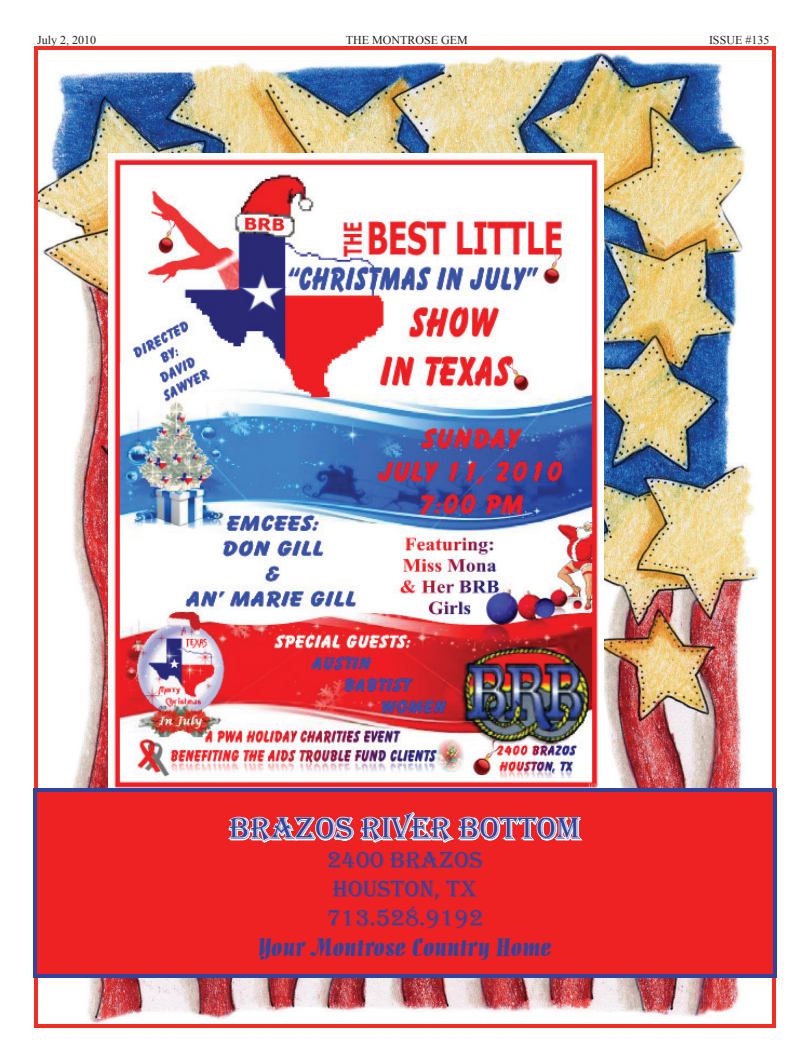
<style>
.page{position:relative;width:810px;height:1062px;background:#fff}
.page>*{position:absolute;margin:0;border:0;box-sizing:border-box;transform-origin:0 0}
.t1{font:32px "Algerian";color:#31449c}
.t2{font:25px "Allegro BT";color:#31449c}
.t3{font:24px/28.8px "Algerian";color:#31449c}
.t4{font:12px "Times New Roman";color:#231f20}
</style>
<div class="page">
<img style="left:39px;top:52px;width:718px;height:971px">
<div style="left:34px;top:46px;width:742px;height:982px;border:4px solid #ee2e22"></div>
<img style="left:108px;top:153px;width:496px;height:635px">
<div style="left:35px;top:790px;width:740px;height:186px;background:#ee2123"></div>
<svg style="left:228px;top:812px;width:355px;height:31px"></svg>
<div style="left:33px;top:788px;width:744px;height:190px;border:4px solid #31449c"></div>
<p class="t4" style="left:37px;top:32px;width:61px">July 2, 2010</p>
<p class="t4" style="left:346px;top:32px;width:123px">THE MONTROSE GEM</p>
<p class="t4" style="left:709px;top:32px;width:62px">ISSUE #135</p>
<h1 class="t1" style="left:230px;top:811px;width:352px">BRAZOS RIVER BOTTOM</h1>
<h3 class="t3" style="left:327px;top:846px;width:158px">2400 BRAZOS<br>HOUSTON, TX<br>713.528.9192</h3>
<h2 class="t2" style="left:258px;top:933px;width:295px">Your Montrose Country Home</h2>
</div>
